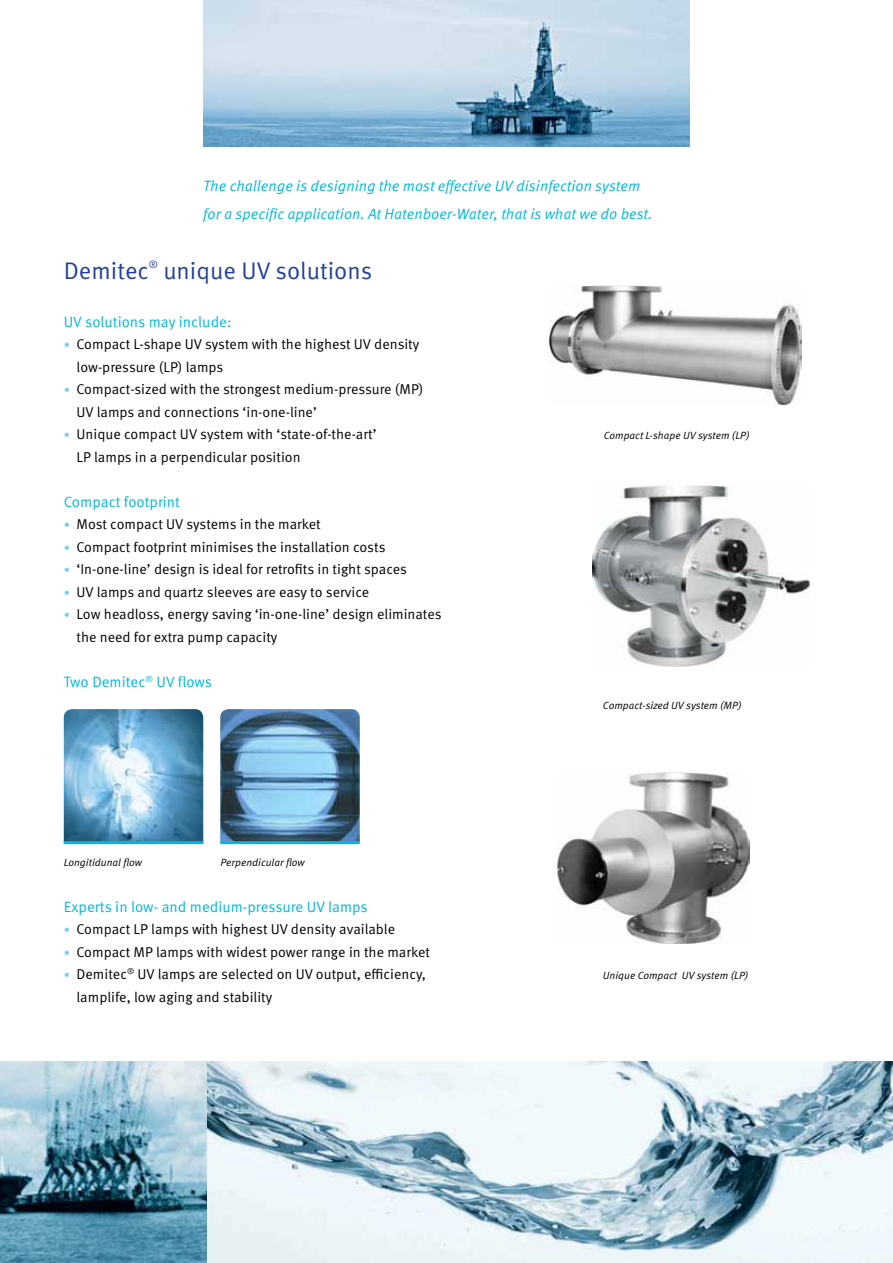
<style>
.page{position:relative;width:893px;height:1263px;background:#fff}
.page>*{position:absolute;margin:0;border:0;box-sizing:border-box;transform-origin:0 0}
.t1{font:24px "Meta OT Norm";color:#21409a}
.t2{font:15px/28.5px "Meta OT Norm Ita";color:#00b8de}
.t3{font:15px "Meta OT Norm";color:#00b8de}
.t4{font:14.25px/22.5px "Meta OT Norm";color:#000}
.t5{font:10.5px "Meta OT Norm Ita";color:#000}
.t6{font:10.5px "Meta OT Norm";color:#21409a}
.s1{font-size:12px;color:#78d0e9}
</style>
<div class="page">
<img style="left:203px;top:0;width:487px;height:147px">
<img style="left:206px;top:1061px;width:687px;height:202px">
<img style="left:0;top:1061px;width:206px;height:202px">
<img style="left:549px;top:285px;width:252px;height:119px">
<img style="left:592px;top:485px;width:217px;height:181px">
<img style="left:558px;top:773px;width:191px;height:171px">
<img style="left:220px;top:709px;width:140px;height:132px">
<img style="left:64px;top:709px;width:139px;height:132px">
<hr style="left:64px;top:841px;width:139px;height:3px;background:#00b8de">
<hr style="left:220px;top:841px;width:140px;height:3px;background:#00b8de">
<p class="t2" style="left:203px;top:172px;width:451px">The challenge is designing the most effective UV disinfection system for a specific application. At Hatenboer-Water, that is what we do best.</p>
<h1 class="t1" style="left:64px;top:256px;width:87px">Demitec</h1>
<p class="t6" style="left:149px;top:258px;width:11px">®</p>
<h1 class="t1" style="left:163px;top:256px;width:210px">unique UV solutions</h1>
<p class="t3" style="left:64px;top:312px;width:169px">UV solutions may include:</p>
<p class="t4" style="left:77px;top:333px;width:344px;text-indent:-13px"><span class="s1">•</span> Compact L-shape UV system with the highest UV density low-pressure (LP) lamps</p>
<p class="t4" style="left:77px;top:378px;width:348px;text-indent:-13px"><span class="s1">•</span> Compact-sized with the strongest medium-pressure (MP)<br>UV lamps and connections ‘in-one-line’</p>
<p class="t4" style="left:77px;top:423px;width:302px;text-indent:-13px"><span class="s1">•</span> Unique compact UV system with ‘state-of-the-art’<br>LP lamps in a perpendicular position</p>
<p class="t3" style="left:64px;top:492px;width:118px">Compact footprint</p>
<p class="t4" style="left:64px;top:513px;width:259px"><span class="s1">•</span> Most compact UV systems in the market</p>
<p class="t4" style="left:64px;top:536px;width:323px"><span class="s1">•</span> Compact footprint minimises the installation costs</p>
<p class="t4" style="left:64px;top:558px;width:345px"><span class="s1">•</span> ‘In-one-line’ design is ideal for retrofits in tight spaces</p>
<p class="t4" style="left:64px;top:581px;width:307px"><span class="s1">•</span> UV lamps and quartz sleeves are easy to service</p>
<p class="t4" style="left:77px;top:603px;width:367px;text-indent:-13px"><span class="s1">•</span> Low headloss, energy saving ‘in-one-line’ design eliminates the need for extra pump capacity</p>
<p class="t3" style="left:64px;top:672px;width:150px">Two Demitec<sup>®</sup> UV flows</p>
<p class="t5" style="left:64px;top:856px;width:80px">Longitidunal flow</p>
<p class="t5" style="left:220px;top:856px;width:86px">Perpendicular flow</p>
<p class="t3" style="left:64px;top:897px;width:305px">Experts in low- and medium-pressure UV lamps</p>
<p class="t4" style="left:64px;top:918px;width:333px"><span class="s1">•</span> Compact LP lamps with highest UV density available</p>
<p class="t4" style="left:64px;top:941px;width:368px"><span class="s1">•</span> Compact MP lamps with widest power range in the market</p>
<p class="t4" style="left:77px;top:963px;width:351px;text-indent:-13px"><span class="s1">•</span> Demitec<sup>®</sup> UV lamps are selected on UV output, efficiency, lamplife, low aging and stability</p>
<p class="t5" style="left:604px;top:429px;width:147px">Compact L-shape UV system (LP)</p>
<p class="t5" style="left:603px;top:699px;width:140px">Compact-sized UV system (MP)</p>
<p class="t5" style="left:603px;top:969px;width:147px">Unique Compact UV system (LP)</p>
</div>
